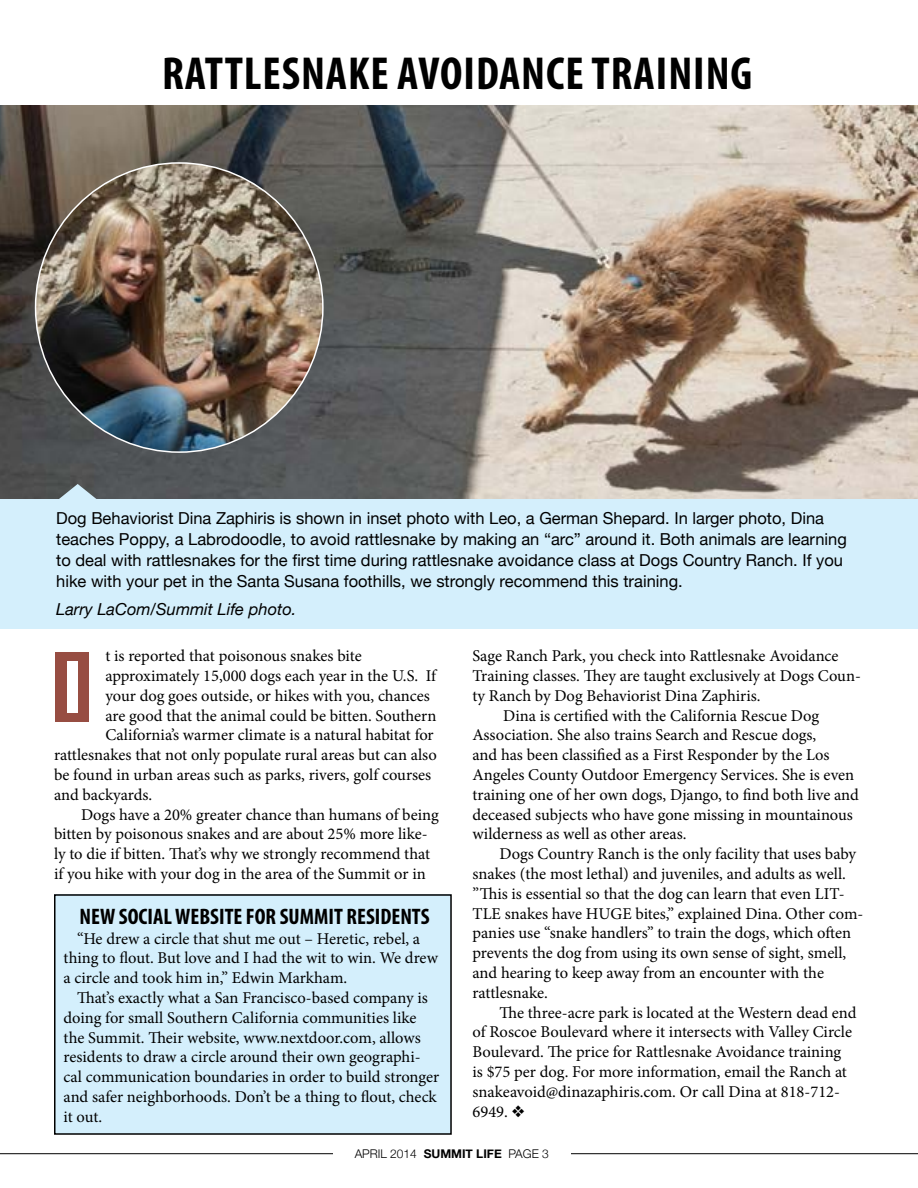
<style>
.page{position:relative;width:918px;height:1188px;background:#fff}
.page>*{position:absolute;margin:0;border:0;box-sizing:border-box;transform-origin:0 0}
.t1{font:700 condensed 76.5px "Myriad Pro";color:#fff}
.headline{font:700 condensed 46.5px "Myriad Pro";letter-spacing:.02em;color:#000}
.Body_Text{font:700 condensed 22.5px "Myriad Pro";color:#000}
.Body_Text-2{font:16.5px/19.8px "Minion Pro";color:#000}
.Photo_Caption{font:16.5px/21px "Helvetica Neue";color:#000}
.Photo_Caption-2{font:italic 16.5px "Helvetica Neue";color:#000}
.t2{font:300 12px "Helvetica Neue";color:#000}
.s1{font-weight:700}
</style>
<div class="page">
<img style="left:0;top:106px;width:918px;height:394px">
<hr style="left:0;top:1153px;width:918px;height:1px;background:#000">
<div style="left:333px;top:1146px;width:238px;height:20px;background:#fff"></div>
<div style="left:55px;top:652px;width:34px;height:70px;background:#974d42"></div>
<div style="left:0;top:500px;width:918px;height:129px;background:#d4effc"></div>
<svg style="left:55px;top:484px;width:45px;height:16px"></svg>
<div style="left:55px;top:895px;width:396px;height:239px;background:#d4effc"></div>
<div style="left:54px;top:894px;width:398px;height:241px;border:2px solid #000"></div>
<img style="left:36px;top:163px;width:287px;height:289px">
<p class="headline" style="left:162px;top:44px;width:592px">RATTLESNAKE AVOIDANCE TRAINING</p>
<p class="Photo_Caption" style="left:56px;top:506px;width:792px">Dog Behaviorist Dina Zaphiris is shown in inset photo with Leo, a German Shepard. In larger photo, Dina teaches Poppy, a Labrodoodle, to avoid rattlesnake by making an “arc” around it. Both animals are learning to deal with rattlesnakes for the first time during rattlesnake avoidance class at Dogs Country Ranch. If you hike with your pet in the Santa Susana foothills, we strongly recommend this training.</p>
<p class="Photo_Caption-2" style="left:56px;top:595px;width:242px">Larry LaCom/Summit Life photo.</p>
<p class="Body_Text-2" style="left:105px;top:646px;width:258px">t is reported that poisonous snakes bite</p>
<p class="Body_Text-2" style="left:105px;top:666px;width:332px">approximately 15,000 dogs each year in the U.S. If</p>
<p class="Body_Text-2" style="left:105px;top:686px;width:326px">your dog goes outside, or hikes with you, chances</p>
<p class="Body_Text-2" style="left:105px;top:705px;width:333px">are good that the animal could be bitten. Southern</p>
<p class="Body_Text-2" style="left:105px;top:725px;width:330px">California’s warmer climate is a natural habitat for</p>
<p class="Body_Text-2" style="left:54px;top:745px;width:384px">rattlesnakes that not only populate rural areas but can also</p>
<p class="Body_Text-2" style="left:54px;top:765px;width:379px">be found in urban areas such as parks, rivers, golf courses</p>
<p class="Body_Text-2" style="left:54px;top:785px;width:100px">and backyards.</p>
<p class="Body_Text-2" style="left:54px;top:804px;width:386px;text-indent:27px">Dogs have a 20% greater chance than humans of being bitten by poisonous snakes and are about 25% more like&shy;ly to die if bitten. That’s why we strongly recommend that if you hike with your dog in the area of the Summit or in</p>
<p class="t1" style="left:63px;top:639px;width:20px">I</p>
<p class="Body_Text" style="left:80px;top:902px;width:352px">NEW SOCIAL WEBSITE FOR SUMMIT RESIDENTS</p>
<p class="Body_Text-2" style="left:64px;top:929px;width:376px;text-indent:14px">“He drew a circle that shut me out – Heretic, rebel, a thing to flout. But love and I had the wit to win. We drew a circle and took him in,” Edwin Markham.</p>
<p class="Body_Text-2" style="left:64px;top:988px;width:377px;text-indent:14px">That’s exactly what a San Francisco-based company is doing for small Southern California communities like the Summit. Their website, www.nextdoor.com, allows residents to draw a circle around their own geographi&shy;cal communication boundaries in order to build stronger and safer neighborhoods. Don’t be a thing to flout, check it out.</p>
<p class="Body_Text-2" style="left:472px;top:646px;width:390px">Sage Ranch Park, you check into Rattlesnake Avoidance<br>Training classes. They are taught exclusively at Dogs Coun&shy;ty Ranch by Dog Behaviorist Dina Zaphiris.</p>
<p class="Body_Text-2" style="left:472px;top:705px;width:388px;text-indent:31px">Dina is certified with the California Rescue Dog Association. She also trains Search and Rescue dogs,<br>and has been classified as a First Responder by the Los Angeles County Outdoor Emergency Services. She is even training one of her own dogs, Django, to find both live and deceased subjects who have gone missing in mountainous wilderness as well as other areas.</p>
<p class="Body_Text-2" style="left:472px;top:844px;width:392px;text-indent:27px">Dogs Country Ranch is the only facility that uses baby snakes (the most lethal) and juveniles, and adults as well. ”This is essential so that the dog can learn that even LIT-TLE snakes have HUGE bites,” explained Dina. Other com&shy;panies use “snake handlers” to train the dogs, which often prevents the dog from using its own sense of sight, smell, and hearing to keep away from an encounter with the rattlesnake.</p>
<p class="Body_Text-2" style="left:472px;top:1002px;width:386px;text-indent:27px">The three-acre park is located at the Western dead end of Roscoe Boulevard where it intersects with Valley Circle Boulevard. The price for Rattlesnake Avoidance training<br>is $75 per dog. For more information, email the Ranch at snakeavoid@dinazaphiris.com. Or call Dina at 818-712- 6949. ❖</p>
<p class="t2" style="left:355px;top:1144px;width:196px">APRIL 2014 <span class="s1">SUMMIT LIFE</span> PAGE 3</p>
</div>
